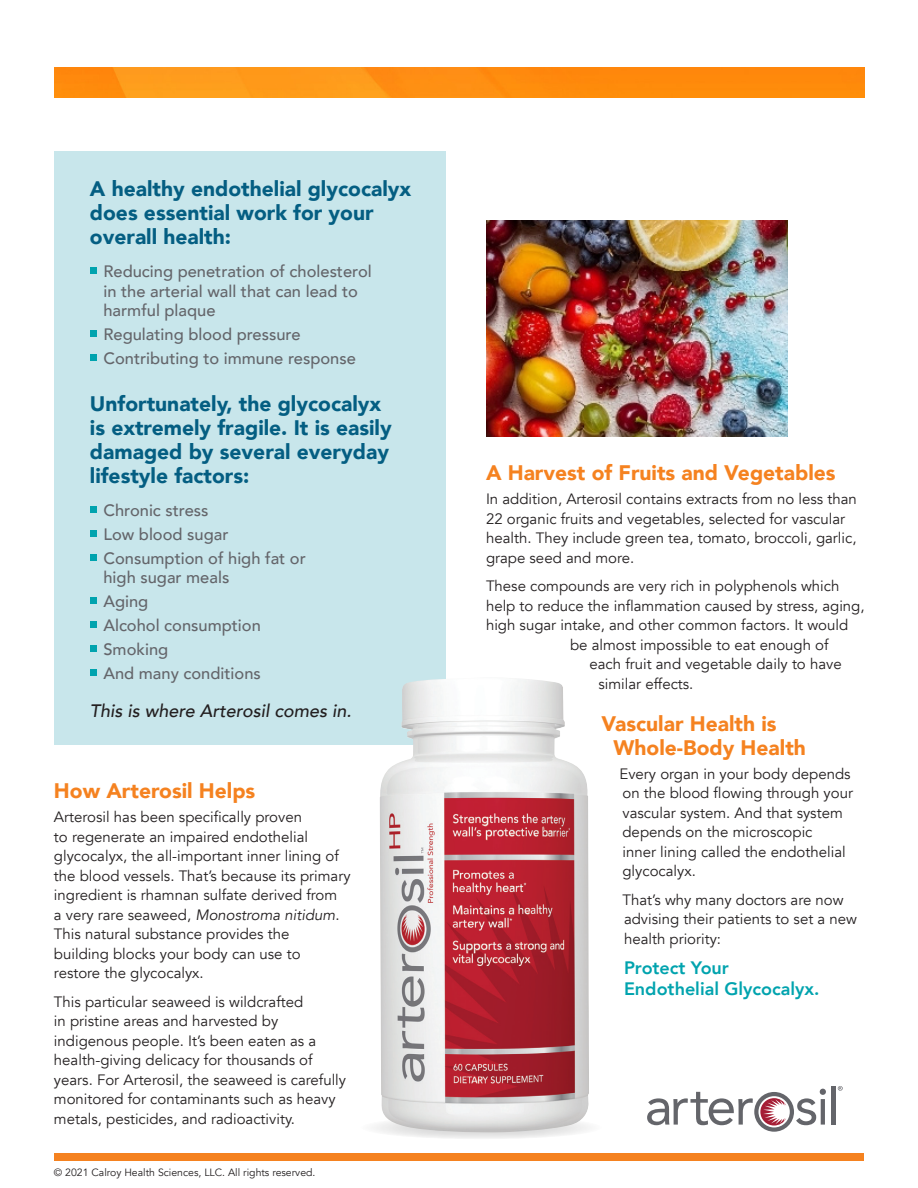
<style>
.page{position:relative;width:918px;height:1188px;background:#fff}
.page>*{position:absolute;margin:0;border:0;box-sizing:border-box;transform-origin:0 0}
.subhead_blue{font:900 21px/24px "Avenir";color:#045e82}
.Subhead_orange{font:900 21px/24px "Avenir";color:#f58220}
.subhead_blue-2{font:800 18px/21px "Avenir";color:#00a3ae}
.Body{font:italic 500 18px "Avenir";color:#231f20}
.Body_bullets{font:500 16.5px/19.5px "Avenir";color:#64656a}
.Body-2{font:15px/19.5px "Avenir";color:#231f20}
.t1{font:10.5px "Avenir";color:#231f20}
.s1{font-style:italic}
</style>
<div class="page">
<img style="left:54px;top:68px;width:810px;height:30px">
<hr style="left:832px;top:1086px;width:4px;height:39px;background:#64656a">
<svg style="left:647px;top:1089px;width:179px;height:43px"></svg>
<svg style="left:838px;top:1086px;width:5px;height:5px"></svg>
<div style="left:54px;top:151px;width:391px;height:594px;background:#c8e6eb"></div>
<svg style="left:90px;top:268px;width:6px;height:6px"></svg>
<svg style="left:90px;top:331px;width:6px;height:6px"></svg>
<svg style="left:90px;top:355px;width:6px;height:6px"></svg>
<div style="left:90px;top:506px;width:6px;height:7px;background:#00a3ae"></div>
<div style="left:90px;top:530px;width:6px;height:7px;background:#00a3ae"></div>
<div style="left:90px;top:554px;width:6px;height:7px;background:#00a3ae"></div>
<svg style="left:90px;top:598px;width:6px;height:6px"></svg>
<svg style="left:90px;top:622px;width:6px;height:6px"></svg>
<svg style="left:90px;top:646px;width:6px;height:6px"></svg>
<svg style="left:90px;top:670px;width:6px;height:6px"></svg>
<img style="left:487px;top:221px;width:301px;height:215px">
<svg style="left:360px;top:1116px;width:243px;height:23px"></svg>
<img style="left:379px;top:677px;width:210px;height:456px">
<div style="left:54px;top:1153px;width:810px;height:8px;background:#f58220"></div>
<p class="subhead_blue" style="left:90px;top:176px;width:323px">A healthy endothelial glycocalyx does essential work for your overall health:</p>
<p class="Body_bullets" style="left:103px;top:261px;width:270px">Reducing penetration of cholesterol in the arterial wall that can lead to harmful plaque</p>
<p class="Body_bullets" style="left:103px;top:324px;width:199px">Regulating blood pressure</p>
<p class="Body_bullets" style="left:103px;top:348px;width:254px">Contributing to immune response</p>
<p class="subhead_blue" style="left:90px;top:391px;width:303px">Unfortunately, the glycocalyx is extremely fragile. It is easily damaged by several everyday lifestyle factors:</p>
<p class="Body_bullets" style="left:103px;top:499px;width:107px">Chronic stress</p>
<p class="Body_bullets" style="left:103px;top:523px;width:127px">Low blood sugar</p>
<p class="Body_bullets" style="left:103px;top:547px;width:204px">Consumption of high fat or high sugar meals</p>
<p class="Body_bullets" style="left:103px;top:591px;width:46px">Aging</p>
<p class="Body_bullets" style="left:103px;top:615px;width:159px">Alcohol consumption</p>
<p class="Body_bullets" style="left:103px;top:639px;width:66px">Smoking</p>
<p class="Body_bullets" style="left:103px;top:663px;width:159px">And many conditions</p>
<p class="Body" style="left:90px;top:700px;width:263px">This is where Arterosil comes in.</p>
<p class="Subhead_orange" style="left:54px;top:778px;width:203px">How Arterosil Helps</p>
<p class="Body-2" style="left:54px;top:807px;width:298px">Arterosil has been specifically proven<br>to regenerate an impaired endothelial glycocalyx, the all-important inner lining of the blood vessels. That’s because its primary ingredient is rhamnan sulfate derived from<br>a very rare seaweed, <span class="s1">Monostroma nitidum</span>.<br>This natural substance provides the<br>building blocks your body can use to restore the glycocalyx.</p>
<p class="Body-2" style="left:54px;top:992px;width:294px">This particular seaweed is wildcrafted<br>in pristine areas and harvested by indigenous people. It’s been eaten as a health-giving delicacy for thousands of years. For Arterosil, the seaweed is carefully monitored for contaminants such as heavy metals, pesticides, and radioactivity.</p>
<p class="t1" style="left:54px;top:1166px;width:263px">© 2021 Calroy Health Sciences, LLC. All rights reserved.</p>
<p class="Subhead_orange" style="left:486px;top:460px;width:351px">A Harvest of Fruits and Vegetables</p>
<p class="Body-2" style="left:486px;top:489px;width:372px">In addition, Arterosil contains extracts from no less than 22 organic fruits and vegetables, selected for vascular health. They include green tea, tomato, broccoli, garlic, grape seed and more.</p>
<p class="Body-2" style="left:486px;top:576px;width:355px">These compounds are very rich in polyphenols which</p>
<p class="Body-2" style="left:486px;top:596px;width:380px">help to reduce the inflammation caused by stress, aging,</p>
<p class="Body-2" style="left:486px;top:615px;width:364px">high sugar intake, and other common factors. It would</p>
<p class="Body-2" style="left:570px;top:635px;width:260px">be almost impossible to eat enough of</p>
<p class="Body-2" style="left:590px;top:654px;width:254px">each fruit and vegetable daily to have</p>
<p class="Body-2" style="left:598px;top:674px;width:96px">similar effects.</p>
<p class="Subhead_orange" style="left:614px;top:711px;width:194px;text-indent:-12px">Vascular Health is<br>Whole-Body Health</p>
<p class="Body-2" style="left:620px;top:764px;width:235px">Every organ in your body depends on the blood flowing through your vascular system. And that system depends on the microscopic<br>inner lining called the endothelial glycocalyx.</p>
<p class="Body-2" style="left:622px;top:890px;width:236px">That’s why many doctors are now advising their patients to set a new health priority:</p>
<p class="subhead_blue-2" style="left:624px;top:957px;width:197px">Protect Your<br>Endothelial Glycocalyx.</p>
</div>
